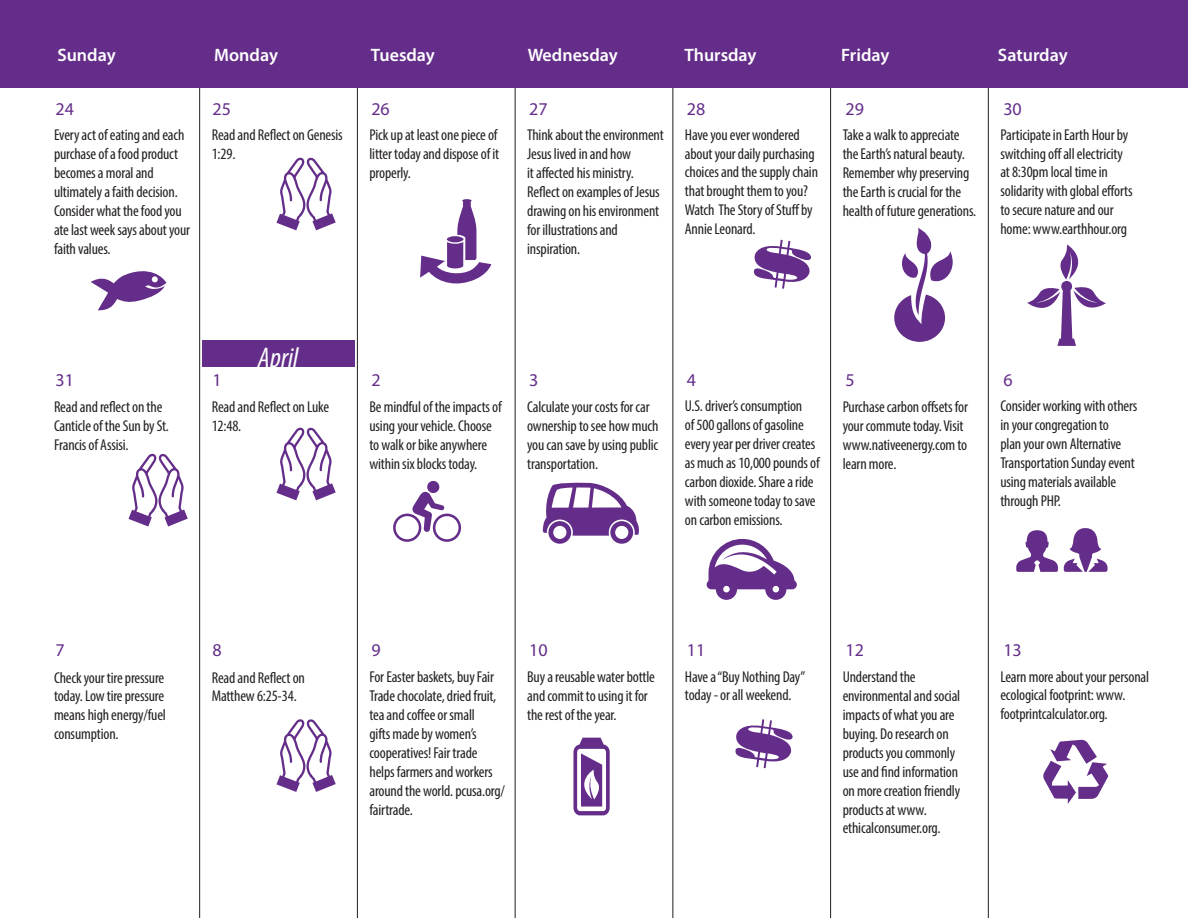
<style>
.page{position:relative;width:1188px;height:918px;background:#fff}
.page>*{position:absolute;margin:0;border:0;box-sizing:border-box;transform-origin:0 0}
.t1{font:italic condensed 28.5px "Myriad Pro";color:#fff}
.t2{font:600 18px "Myriad Pro";color:#fff}
.date{font:18px "Myriad Pro";color:#642d89}
.t3{font:condensed 15.75px/18.9px "Myriad Pro";letter-spacing:-.01em;color:#231f20}
</style>
<div class="page">
<hr style="left:199px;top:87px;width:1px;height:831px;background:#231f20">
<hr style="left:672px;top:87px;width:1px;height:831px;background:#231f20">
<hr style="left:357px;top:87px;width:1px;height:831px;background:#231f20">
<hr style="left:830px;top:87px;width:1px;height:831px;background:#231f20">
<hr style="left:515px;top:87px;width:1px;height:831px;background:#231f20">
<hr style="left:988px;top:87px;width:1px;height:831px;background:#231f20">
<div style="left:0;top:0;width:1188px;height:88px;background:#642d89"></div>
<svg style="left:573px;top:738px;width:37px;height:77px"></svg>
<svg style="left:1043px;top:740px;width:65px;height:64px"></svg>
<svg style="left:420px;top:199px;width:71px;height:85px"></svg>
<svg style="left:707px;top:539px;width:90px;height:61px"></svg>
<svg style="left:91px;top:271px;width:75px;height:39px"></svg>
<div style="left:202px;top:341px;width:152px;height:26px;background:#642d89"></div>
<svg style="left:1027px;top:244px;width:79px;height:102px"></svg>
<svg style="left:1016px;top:530px;width:42px;height:42px"></svg>
<svg style="left:1064px;top:528px;width:44px;height:44px"></svg>
<svg style="left:276px;top:157px;width:60px;height:73px"></svg>
<svg style="left:276px;top:427px;width:60px;height:73px"></svg>
<svg style="left:129px;top:453px;width:59px;height:74px"></svg>
<svg style="left:276px;top:719px;width:60px;height:73px"></svg>
<svg style="left:894px;top:228px;width:59px;height:114px"></svg>
<svg style="left:393px;top:480px;width:68px;height:62px"></svg>
<svg style="left:543px;top:482px;width:96px;height:62px"></svg>
<p class="t2" style="left:57px;top:44px;width:60px">Sunday</p>
<p class="t2" style="left:214px;top:44px;width:65px">Monday</p>
<p class="t2" style="left:371px;top:44px;width:66px">Tuesday</p>
<p class="t2" style="left:528px;top:44px;width:92px">Wednesday</p>
<p class="t2" style="left:684px;top:44px;width:74px">Thursday</p>
<p class="t2" style="left:841px;top:44px;width:50px">Friday</p>
<p class="t2" style="left:998px;top:44px;width:71px">Saturday</p>
<p class="date" style="left:56px;top:98px;width:20px">24</p>
<p class="date" style="left:213px;top:98px;width:20px">25</p>
<p class="date" style="left:371px;top:98px;width:20px">26</p>
<p class="date" style="left:529px;top:98px;width:20px">27</p>
<p class="date" style="left:687px;top:98px;width:20px">28</p>
<p class="date" style="left:846px;top:98px;width:20px">29</p>
<p class="date" style="left:1003px;top:98px;width:20px">30</p>
<p class="t3" style="left:685px;top:125px;width:135px">Have you ever wondered about your daily purchasing choices and the supply chain that brought them to you?<br>Watch The Story of Stuff by<br>Annie Leonard.</p>
<p class="t3" style="left:1000px;top:125px;width:134px">Participate in Earth Hour by switching off all electricity at 8:30pm local time in solidarity with global efforts to secure nature and our home: www.earthhour.org</p>
<p class="t3" style="left:54px;top:126px;width:138px">Every act of eating and each purchase of a food product becomes a moral and ultimately a faith decision.<br>Consider what the food you ate last week says about your faith values.</p>
<p class="t3" style="left:212px;top:126px;width:133px">Read and Reflect on Genesis<br>1:29.</p>
<p class="t3" style="left:369px;top:126px;width:131px;text-align:justify">Pick up at least one piece of litter today and dispose of it properly.</p>
<p class="t3" style="left:527px;top:125px;width:138px">Think about the environment<br>Jesus lived in and how<br>it affected his ministry.<br>Reflect on examples of Jesus drawing on his environment for illustrations and inspiration.</p>
<p class="t3" style="left:843px;top:125px;width:135px">Take a walk to appreciate the Earth’s natural beauty.<br>Remember why preserving the Earth is crucial for the health of future generations.</p>
<p class="t1" style="left:258px;top:340px;width:42px">April</p>
<p class="date" style="left:56px;top:369px;width:20px">31</p>
<p class="date" style="left:213px;top:369px;width:11px">1</p>
<p class="date" style="left:371px;top:369px;width:11px">2</p>
<p class="date" style="left:529px;top:369px;width:11px">3</p>
<p class="date" style="left:687px;top:369px;width:11px">4</p>
<p class="date" style="left:846px;top:369px;width:11px">5</p>
<p class="date" style="left:1003px;top:369px;width:11px">6</p>
<p class="t3" style="left:685px;top:397px;width:136px">U.S. driver’s consumption<br>of 500 gallons of gasoline every year per driver creates as much as 10,000 pounds of carbon dioxide. Share a ride with someone today to save on carbon emissions.</p>
<p class="t3" style="left:1000px;top:397px;width:139px">Consider working with others in your congregation to<br>plan your own Alternative<br>Transportation Sunday event using materials available through PHP.</p>
<p class="t3" style="left:54px;top:398px;width:116px">Read and reflect on the<br>Canticle of the Sun by St.<br>Francis of Assisi.</p>
<p class="t3" style="left:212px;top:398px;width:119px">Read and Reflect on Luke<br>12:48.</p>
<p class="t3" style="left:369px;top:397px;width:134px">Be mindful of the impacts of using your vehicle. Choose to walk or bike anywhere within six blocks today.</p>
<p class="t3" style="left:527px;top:397px;width:133px">Calculate your costs for car ownership to see how much you can save by using public transportation.</p>
<p class="t3" style="left:843px;top:397px;width:127px">Purchase carbon offsets for your commute today. Visit www.nativeenergy.com to learn more.</p>
<p class="date" style="left:56px;top:639px;width:11px">7</p>
<p class="date" style="left:213px;top:639px;width:11px">8</p>
<p class="date" style="left:371px;top:639px;width:11px">9</p>
<p class="date" style="left:529px;top:639px;width:20px">10</p>
<p class="date" style="left:687px;top:639px;width:20px">11</p>
<p class="date" style="left:846px;top:639px;width:20px">12</p>
<p class="date" style="left:1003px;top:639px;width:20px">13</p>
<p class="t3" style="left:685px;top:667px;width:122px">Have a “Buy Nothing Day” today - or all weekend.</p>
<p class="t3" style="left:1000px;top:667px;width:150px">Learn more about your personal ecological footprint: www. footprintcalculator.org.</p>
<p class="t3" style="left:54px;top:668px;width:113px;text-align:justify">Check your tire pressure today. Low tire pressure means high energy/fuel consumption.</p>
<p class="t3" style="left:369px;top:667px;width:137px">For Easter baskets, buy Fair<br>Trade chocolate, dried fruit, tea and coffee or small<br>gifts made by women’s cooperatives! Fair trade helps farmers and workers around the world. pcusa.org/ fairtrade.</p>
<p class="t3" style="left:527px;top:667px;width:129px">Buy a reusable water bottle and commit to using it for the rest of the year.</p>
<p class="t3" style="left:843px;top:667px;width:119px">Understand the environmental and social impacts of what you are buying. Do research on products you commonly use and find information on more creation friendly products at www. ethicalconsumer.org.</p>
<p class="t3" style="left:212px;top:668px;width:95px">Read and Reflect on<br>Matthew 6:25-34.</p>
</div>
